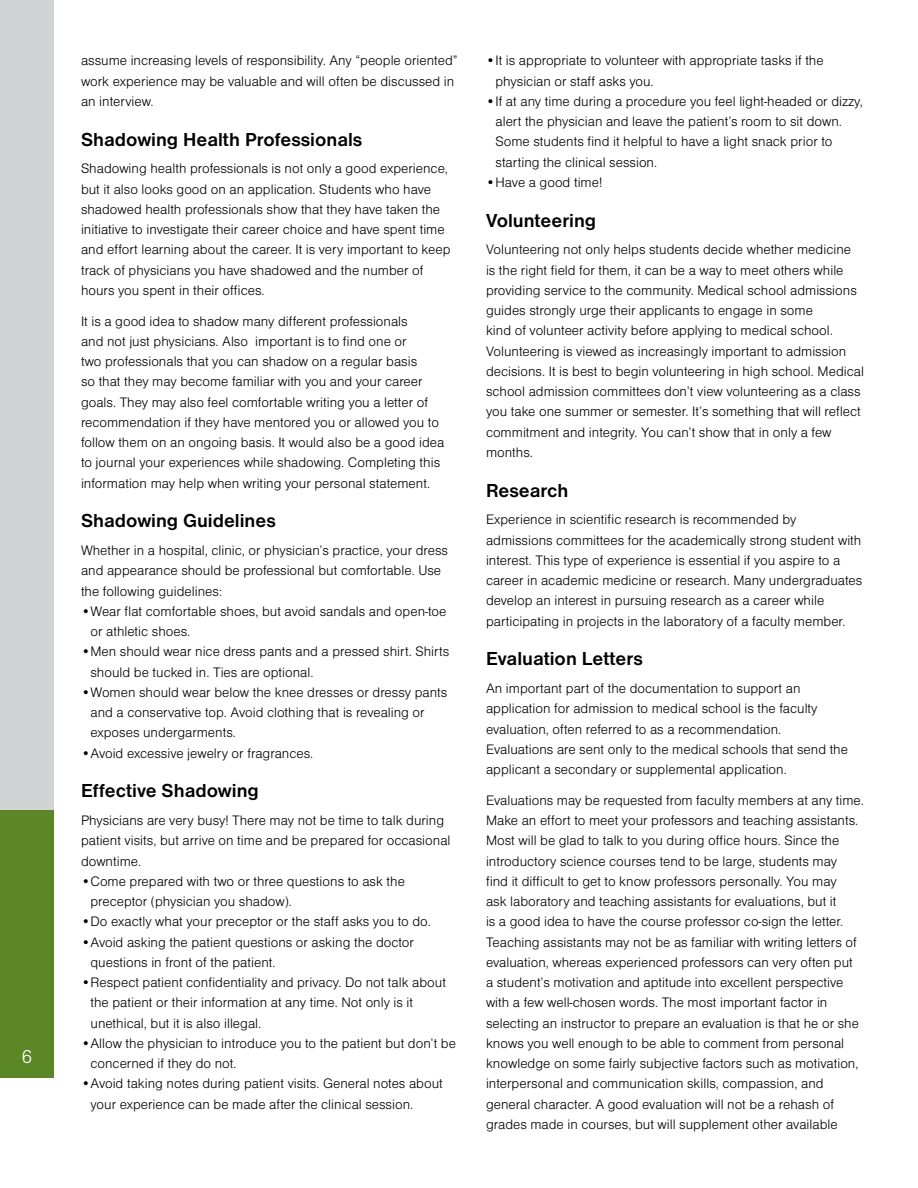
<style>
.page{position:relative;width:918px;height:1188px;background:#fff}
.page>*{position:absolute;margin:0;border:0;box-sizing:border-box;transform-origin:0 0}
.t1{font:700 19.5px "Nimbus San D";color:#000}
.t2{font:19.5px "Nimbus San D Ligh";color:#fff}
.t3{font:14.25px/20.2px "Nimbus San D Ligh";color:#000}
</style>
<div class="page">
<div style="left:0;top:0;width:54px;height:1011px;background:#d1d3d4"></div>
<div style="left:0;top:810px;width:54px;height:267px;background:#5c8727"></div>
<h1 class="t2" style="left:22px;top:1046px;width:12px">6</h1>
<p class="t3" style="left:81px;top:50px;width:378px">assume increasing levels of responsibility. Any “people oriented” work experience may be valuable and will often be discussed in an interview.</p>
<h1 class="t1" style="left:81px;top:128px;width:283px">Shadowing Health Professionals</h1>
<p class="t3" style="left:81px;top:158px;width:371px">Shadowing health professionals is not only a good experience, but it also looks good on an application. Students who have shadowed health professionals show that they have taken the initiative to investigate their career choice and have spent time and effort learning about the career. It is very important to keep track of physicians you have shadowed and the number of hours you spent in their offices.</p>
<p class="t3" style="left:81px;top:311px;width:365px">It is a good idea to shadow many different professionals<br>and not just physicians. Also important is to find one or<br>two professionals that you can shadow on a regular basis<br>so that they may become familiar with you and your career goals. They may also feel comfortable writing you a letter of recommendation if they have mentored you or allowed you to follow them on an ongoing basis. It would also be a good idea to journal your experiences while shadowing. Completing this information may help when writing your personal statement.</p>
<h1 class="t1" style="left:81px;top:510px;width:196px">Shadowing Guidelines</h1>
<p class="t3" style="left:81px;top:540px;width:369px">Whether in a hospital, clinic, or physician’s practice, your dress and appearance should be professional but comfortable. Use the following guidelines:</p>
<p class="t3" style="left:91px;top:601px;width:358px;text-indent:-10px">•Wear flat comfortable shoes, but avoid sandals and open-toe or athletic shoes.</p>
<p class="t3" style="left:91px;top:641px;width:360px;text-indent:-10px">•Men should wear nice dress pants and a pressed shirt. Shirts should be tucked in. Ties are optional.</p>
<p class="t3" style="left:91px;top:682px;width:358px;text-indent:-10px">•Women should wear below the knee dresses or dressy pants and a conservative top. Avoid clothing that is revealing or exposes undergarments.</p>
<p class="t3" style="left:81px;top:743px;width:234px">•Avoid excessive jewelry or fragrances.</p>
<h1 class="t1" style="left:81px;top:780px;width:179px">Effective Shadowing</h1>
<p class="t3" style="left:81px;top:810px;width:371px">Physicians are very busy! There may not be time to talk during patient visits, but arrive on time and be prepared for occasional downtime.</p>
<p class="t3" style="left:91px;top:871px;width:316px;text-indent:-10px">•Come prepared with two or three questions to ask the preceptor (physician you shadow).</p>
<p class="t3" style="left:81px;top:911px;width:351px">•Do exactly what your preceptor or the staff asks you to do.</p>
<p class="t3" style="left:91px;top:932px;width:325px;text-indent:-10px">•Avoid asking the patient questions or asking the doctor questions in front of the patient.</p>
<p class="t3" style="left:91px;top:972px;width:357px;text-indent:-10px">•Respect patient confidentiality and privacy. Do not talk about the patient or their information at any time. Not only is it unethical, but it is also illegal.</p>
<p class="t3" style="left:91px;top:1033px;width:367px;text-indent:-10px">•Allow the physician to introduce you to the patient but don’t be concerned if they do not.</p>
<p class="t3" style="left:91px;top:1073px;width:354px;text-indent:-10px">•Avoid taking notes during patient visits. General notes about your experience can be made after the clinical session.</p>
<p class="t3" style="left:496px;top:50px;width:330px;text-indent:-10px">•It is appropriate to volunteer with appropriate tasks if the physician or staff asks you.</p>
<p class="t3" style="left:496px;top:91px;width:369px;text-indent:-10px">•If at any time during a procedure you feel light-headed or dizzy, alert the physician and leave the patient’s room to sit down.<br>Some students find it helpful to have a light snack prior to starting the clinical session.</p>
<p class="t3" style="left:486px;top:172px;width:118px">•Have a good time!</p>
<h1 class="t1" style="left:486px;top:209px;width:112px">Volunteering</h1>
<p class="t3" style="left:486px;top:239px;width:379px">Volunteering not only helps students decide whether medicine is the right field for them, it can be a way to meet others while providing service to the community. Medical school admissions guides strongly urge their applicants to engage in some<br>kind of volunteer activity before applying to medical school.<br>Volunteering is viewed as increasingly important to admission decisions. It is best to begin volunteering in high school. Medical school admission committees don’t view volunteering as a class you take one summer or semester. It’s something that will reflect commitment and integrity. You can’t show that in only a few months.</p>
<h1 class="t1" style="left:486px;top:479px;width:84px">Research</h1>
<p class="t3" style="left:486px;top:509px;width:378px">Experience in scientific research is recommended by admissions committees for the academically strong student with interest. This type of experience is essential if you aspire to a career in academic medicine or research. Many undergraduates develop an interest in pursuing research as a career while participating in projects in the laboratory of a faculty member.</p>
<h1 class="t1" style="left:486px;top:648px;width:158px">Evaluation Letters</h1>
<p class="t3" style="left:486px;top:678px;width:364px">An important part of the documentation to support an application for admission to medical school is the faculty evaluation, often referred to as a recommendation.<br>Evaluations are sent only to the medical schools that send the applicant a secondary or supplemental application.</p>
<p class="t3" style="left:486px;top:790px;width:380px">Evaluations may be requested from faculty members at any time.<br>Make an effort to meet your professors and teaching assistants.<br>Most will be glad to talk to you during office hours. Since the introductory science courses tend to be large, students may<br>find it difficult to get to know professors personally. You may<br>ask laboratory and teaching assistants for evaluations, but it<br>is a good idea to have the course professor co-sign the letter.<br>Teaching assistants may not be as familiar with writing letters of evaluation, whereas experienced professors can very often put<br>a student’s motivation and aptitude into excellent perspective with a few well-chosen words. The most important factor in selecting an instructor to prepare an evaluation is that he or she knows you well enough to be able to comment from personal knowledge on some fairly subjective factors such as motivation, interpersonal and communication skills, compassion, and general character. A good evaluation will not be a rehash of grades made in courses, but will supplement other available</p>
</div>
